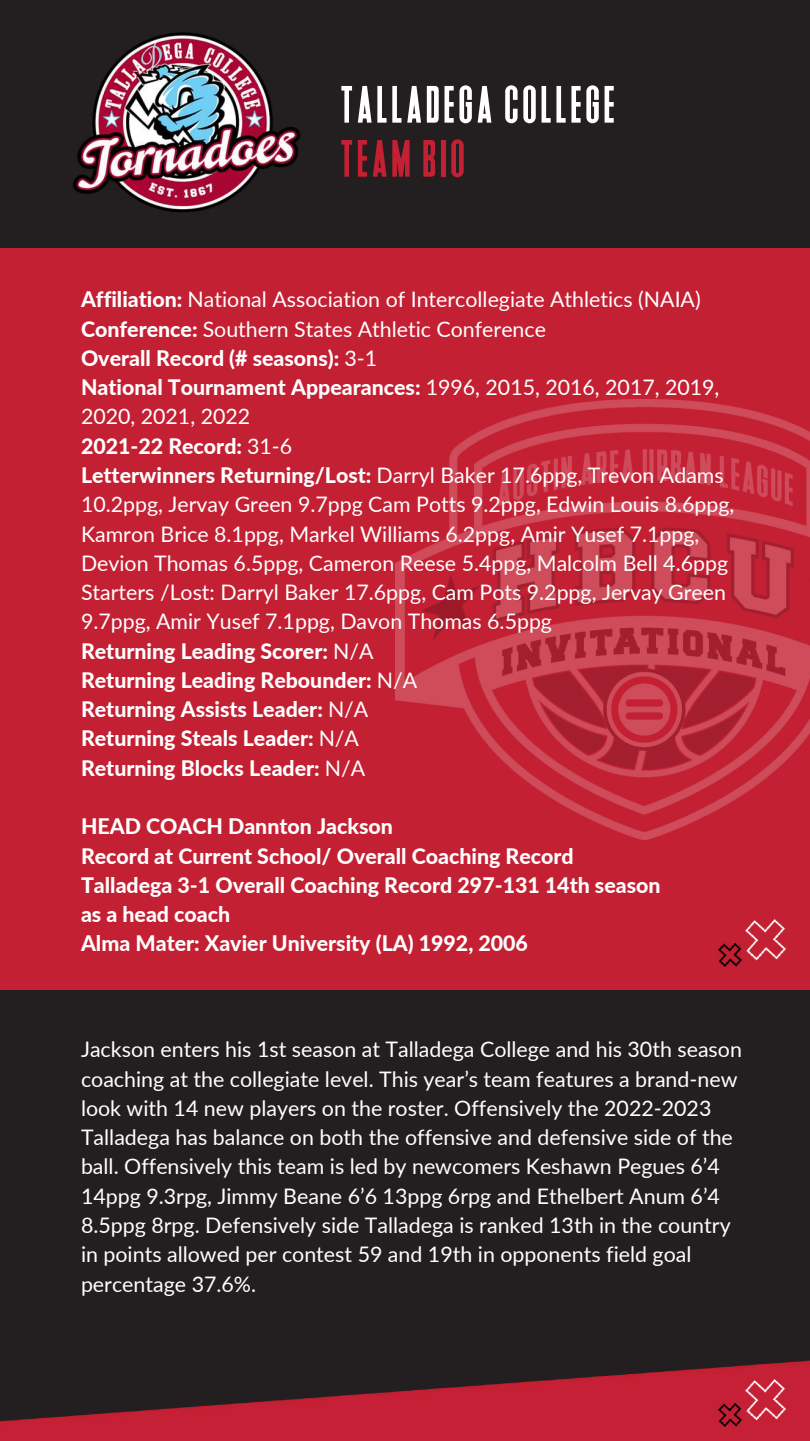
<style>
.page{position:relative;width:810px;height:1441px;background:#fff}
.page>*{position:absolute;margin:0;border:0;box-sizing:border-box;transform-origin:0 0}
.t1{font:56px "Deutschlander";letter-spacing:.08em;color:#fff}
.t2{font:56px "Deutschlander";letter-spacing:.08em;color:#c42033}
.t3{font:21.4px/29.2px "Lato";color:#fff}
.t4{font:800 21.4px/29.2px "Lato";color:#fff}
.s1{font-weight:800}
</style>
<div class="page">
<div style="left:0;top:0;width:810px;height:1440px;background:#231f20"></div>
<div style="left:0;top:248px;width:810px;height:741px;background:#c42033"></div>
<img style="left:718px;top:919px;width:68px;height:47px">
<img style="left:396px;top:399px;width:414px;height:440px">
<img style="left:73px;top:32px;width:227px;height:180px">
<img style="left:0;top:1360px;width:810px;height:80px">
<img style="left:718px;top:1378px;width:68px;height:47px">
<h1 class="t1" style="left:341px;top:76px;width:275px">TALLADEGA COLLEGE</h1>
<h1 class="t2" style="left:341px;top:130px;width:125px">TEAM BIO</h1>
<p class="t3" style="left:81px;top:284px;width:655px"><span class="s1">Affiliation:</span> National Association of Intercollegiate Athletics (NAIA)<br><span class="s1">Conference:</span> Southern States Athletic Conference<br><span class="s1">Overall Record (# seasons):</span> 3-1<br><span class="s1">National Tournament Appearances:</span> 1996, 2015, 2016, 2017, 2019, 2020, 2021, 2022<br><span class="s1">2021-22 Record:</span> 31-6<br><span class="s1">Letterwinners Returning/Lost:</span> Darryl Baker 17.6ppg, Trevon Adams 10.2ppg, Jervay Green 9.7ppg Cam Potts 9.2ppg, Edwin Louis 8.6ppg, Kamron Brice 8.1ppg, Markel Williams 6.2ppg, Amir Yusef 7.1ppg, Devion Thomas 6.5ppg, Cameron Reese 5.4ppg, Malcolm Bell 4.6ppg Starters /Lost: Darryl Baker 17.6ppg, Cam Pots 9.2ppg, Jervay Green 9.7ppg, Amir Yusef 7.1ppg, Davon Thomas 6.5ppg<br><span class="s1">Returning Leading Scorer:</span> N/A<br><span class="s1">Returning Leading Rebounder:</span> N/A<br><span class="s1">Returning Assists Leader:</span> N/A<br><span class="s1">Returning Steals Leader:</span> N/A<br><span class="s1">Returning Blocks Leader:</span> N/A</p>
<p class="t4" style="left:81px;top:811px;width:581px">HEAD COACH Dannton Jackson<br>Record at Current School/ Overall Coaching Record Talladega 3-1 Overall Coaching Record 297-131 14th season as a head coach<br>Alma Mater: Xavier University (LA) 1992, 2006</p>
<p class="t3" style="left:81px;top:1034px;width:662px">Jackson enters his 1st season at Talladega College and his 30th season coaching at the collegiate level. This year’s team features a brand-new look with 14 new players on the roster. Offensively the 2022-2023<br>Talladega has balance on both the offensive and defensive side of the ball. Offensively this team is led by newcomers Keshawn Pegues 6’4<br>14ppg 9.3rpg, Jimmy Beane 6’6 13ppg 6rpg and Ethelbert Anum 6’4<br>8.5ppg 8rpg. Defensively side Talladega is ranked 13th in the country in points allowed per contest 59 and 19th in opponents field goal percentage 37.6%.</p>
</div>
